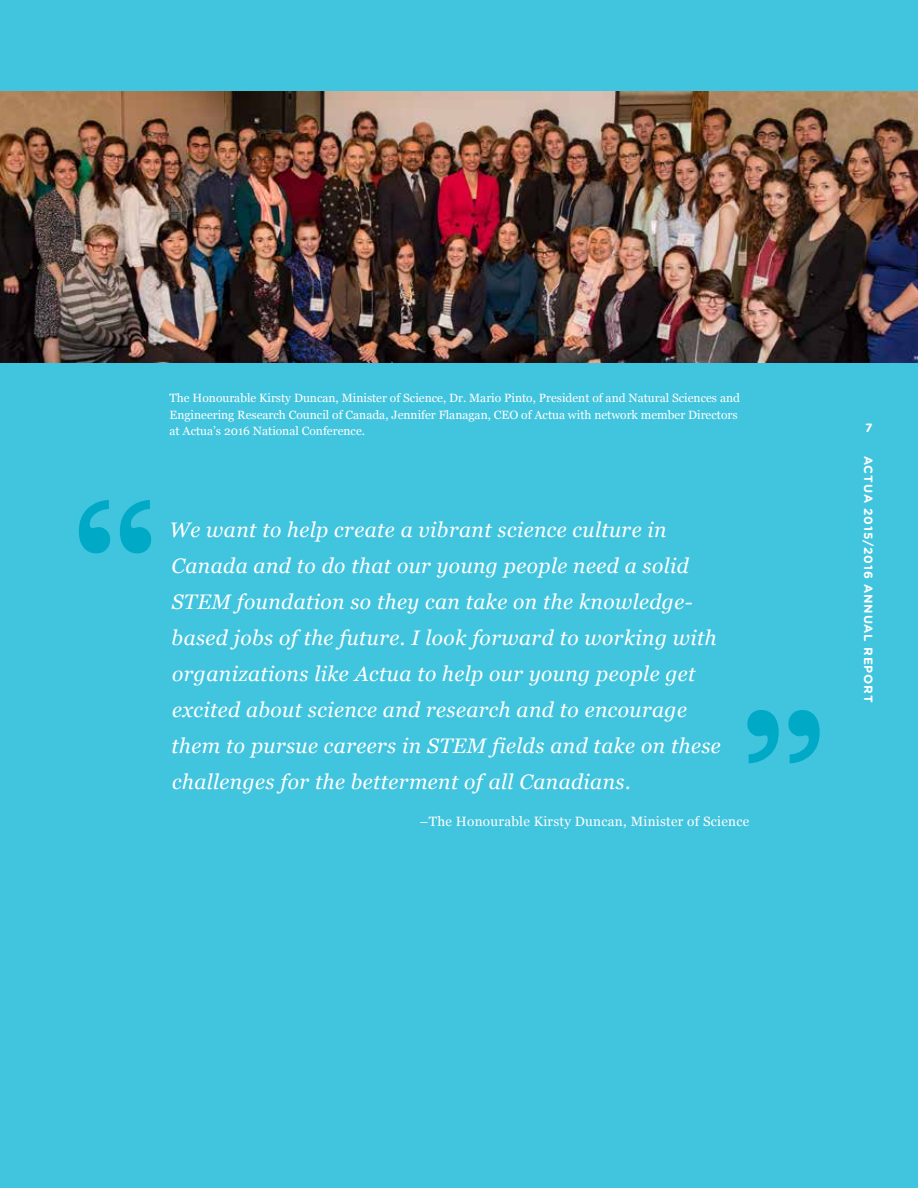
<style>
.page{position:relative;width:918px;height:1188px;background:#41c4de}
.page>*{position:absolute;margin:0;border:0;box-sizing:border-box;transform-origin:0 0}
.t1{font:italic 21px/36px "Georgia";letter-spacing:.02em;color:#fff}
.t2{font:13.5px "Georgia";letter-spacing:.02em;color:#fff}
.t3{font:12px/16.5px "Georgia";color:#fff}
.t4{font:700 12px "Gotham Rounded";letter-spacing:.07em;color:#fff}
</style>
<div class="page">
<img style="left:0;top:92px;width:918px;height:271px">
<svg style="left:79px;top:500px;width:72px;height:53px"></svg>
<svg style="left:747px;top:710px;width:73px;height:53px"></svg>
<p class="t3" style="left:170px;top:389px;width:572px">The Honourable Kirsty Duncan, Minister of Science, Dr. Mario Pinto, President of and Natural Sciences and<br>Engineering Research Council of Canada, Jennifer Flanagan, CEO of Actua with network member Directors at Actua’s 2016 National Conference.</p>
<p class="t1" style="left:170px;top:511px;width:553px">We want to help create a vibrant science culture in Canada and to do that our young people need a solid STEM foundation so they can take on the knowledge&shy;based jobs of the future. I look forward to working with organizations like Actua to help our young people get excited about science and research and to encourage them to pursue careers in STEM fields and take on these challenges for the betterment of all Canadians.</p>
<p class="t2" style="left:420px;top:812px;width:331px">–The Honourable Kirsty Duncan, Minister of Science</p>
<p class="t4" style="left:865px;top:419px;width:9px">7</p>
<p class="t4" style="left:877px;top:456px;width:248px;rotate:90deg">ACTUA 2015/2016 ANNUAL REPORT</p>
</div>
